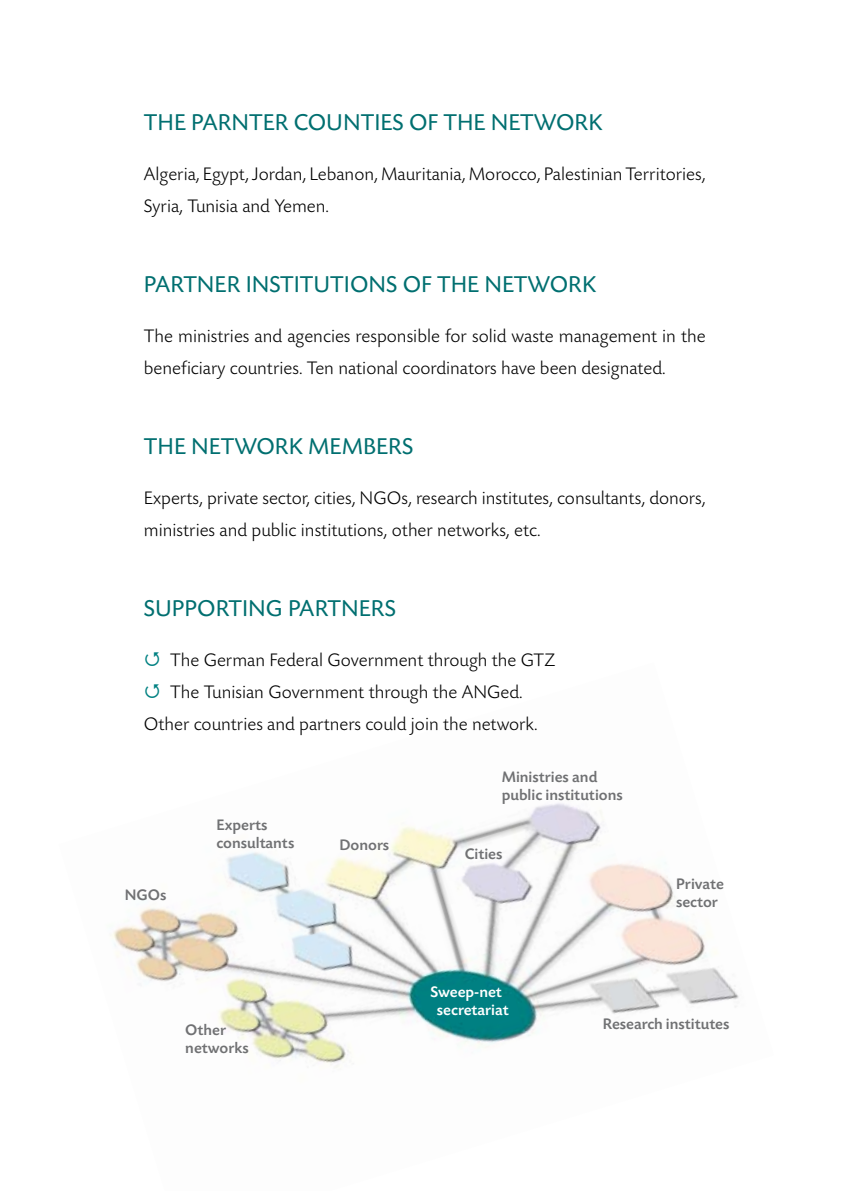
<style>
.page{position:relative;width:851px;height:1191px;background:#fff}
.page>*{position:absolute;margin:0;border:0;box-sizing:border-box;transform-origin:0 0}
.t1{font:24px "Today SBOP";color:#006f70}
.t2{font:300 19px/32px "Today SBOP";color:#000}
.t3{font:500 16px/18px "Today SBOP";color:#707173}
.t4{font:500 16px/18px "Today SBOP";color:#fff;text-align:center}
</style>
<div class="page">
<img style="left:110px;top:803px;width:629px;height:265px">
<p class="t1" style="left:144px;top:110px;width:460px">THE PARNTER COUNTIES OF THE NETWORK</p>
<p class="t2" style="left:144px;top:159px;width:563px">Algeria, Egypt, Jordan, Lebanon, Mauritania, Morocco, Palestinian Territories,<br>Syria, Tunisia and Yemen.</p>
<p class="t1" style="left:144px;top:272px;width:454px">PARTNER INSTITUTIONS OF THE NETWORK</p>
<p class="t2" style="left:144px;top:321px;width:563px">The ministries and agencies responsible for solid waste management in the beneficiary countries. Ten national coordinators have been designated.</p>
<p class="t1" style="left:144px;top:434px;width:271px">THE NETWORK MEMBERS</p>
<p class="t2" style="left:144px;top:483px;width:563px">Experts, private sector, cities, NGOs, research institutes, consultants, donors, ministries and public institutions, other networks, etc.</p>
<p class="t1" style="left:144px;top:596px;width:254px">SUPPORTING PARTNERS</p>
<p class="t2" style="left:170px;top:645px;width:386px">The German Federal Government through the GTZ</p>
<p class="t2" style="left:170px;top:677px;width:354px">The Tunisian Government through the ANGed.</p>
<p class="t2" style="left:144px;top:709px;width:395px">Other countries and partners could join the network.</p>
<p class="t3" style="left:501px;top:768px;width:123px">ministries and public institutions</p>
<p class="t3" style="left:125px;top:886px;width:43px">NGOs</p>
<p class="t3" style="left:216px;top:816px;width:79px">experts consultants</p>
<p class="t3" style="left:185px;top:1021px;width:65px">other networks</p>
<p class="t3" style="left:339px;top:836px;width:51px">donors</p>
<p class="t3" style="left:464px;top:845px;width:39px">cities</p>
<p class="t4" style="left:430px;top:983px;width:80px">sweep-net secretariat</p>
<p class="t3" style="left:676px;top:875px;width:49px">private sector</p>
<p class="t3" style="left:602px;top:1015px;width:128px">research institutes</p>
</div>
